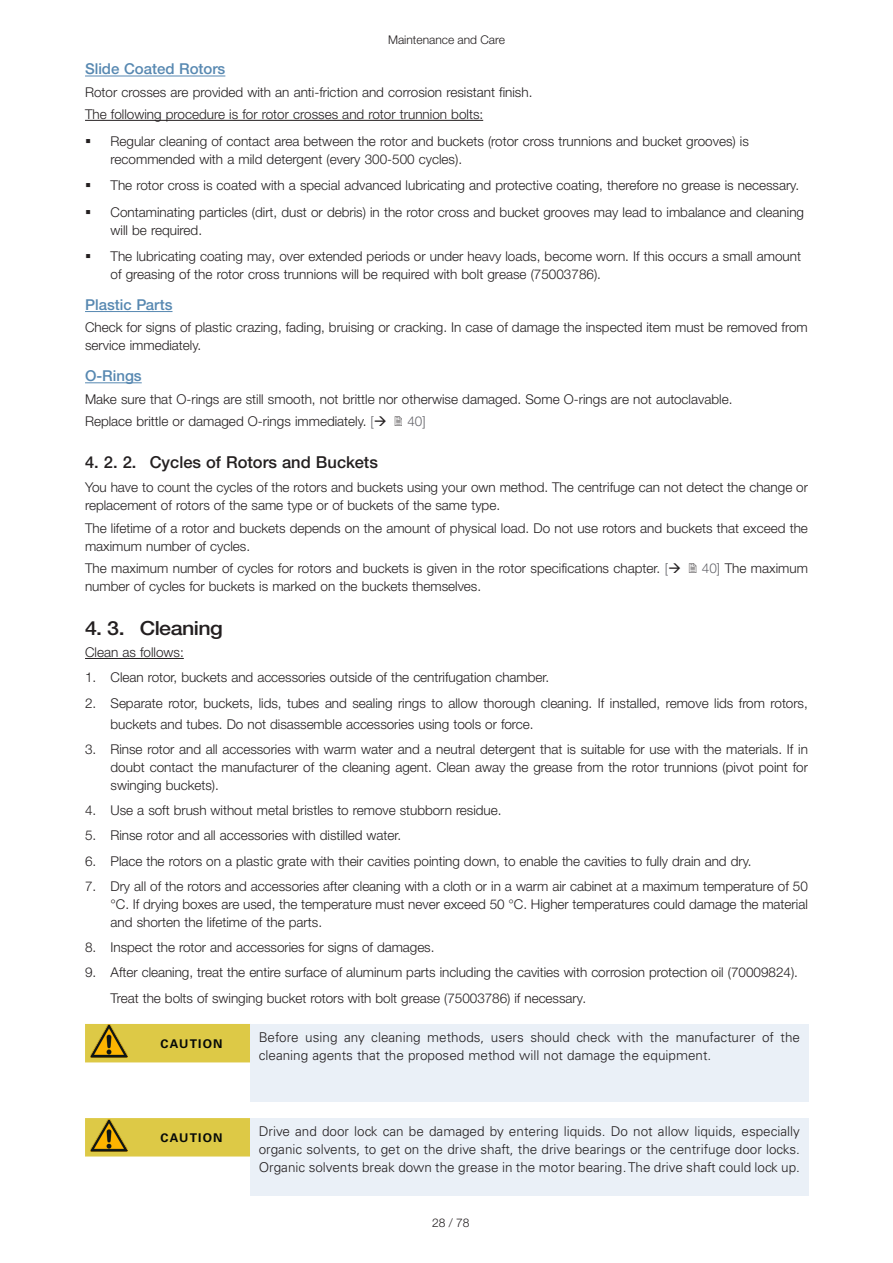
<style>
.page{position:relative;width:893px;height:1263px;background:#fff}
.page>*{position:absolute;margin:0;border:0;box-sizing:border-box;transform-origin:0 0}
.t1{font:500 19.5px "Helvetica Neue LT Std";letter-spacing:-.03em;color:#231f20;scale:1.1 1}
.t2{font:500 16.5px "Helvetica Neue LTW1 G";color:#231f20}
.t3{font:500 15px "Helvetica Neue LTW1 G";color:#5788b1}
.t4{font:300 13.5px/18px "Helvetica Neue LT Std";color:#231f20}
.t5{font:300 13.5px/18px "Univers LT Std";color:#231f20}
.t6{font:300 13.5px/18px "Helvetica Neue LTW1 G";color:#231f20}
.t7{font:300 13.5px "Helvetica Neue LT Std";color:#66666c}
.t8{font:300 12px "Helvetica Neue LT Std";color:#231f20}
.t9{font:700 12px "Univers LT Std";letter-spacing:.1em;color:#060a08}
.s1{color:#66666c}
</style>
<div class="page">
<hr style="left:85px;top:76px;width:140px;height:1px;background:#5788b1">
<hr style="left:85px;top:120px;width:398px;height:1px;background:#231f20">
<hr style="left:85px;top:311px;width:87px;height:1px;background:#5788b1">
<hr style="left:85px;top:382px;width:57px;height:1px;background:#5788b1">
<hr style="left:85px;top:658px;width:99px;height:1px;background:#231f20">
<div style="left:85px;top:1024px;width:165px;height:38px;background:#ddc946"></div>
<div style="left:250px;top:1024px;width:558px;height:77px;background:#eaf0f7"></div>
<div style="left:85px;top:1118px;width:165px;height:38px;background:#ddc946"></div>
<div style="left:250px;top:1118px;width:558px;height:77px;background:#eaf0f7"></div>
<img style="left:90px;top:1025px;width:38px;height:33px">
<img style="left:90px;top:1119px;width:38px;height:33px">
<p class="t8" style="left:388px;top:33px;width:118px">Maintenance and Care</p>
<p class="t3" style="left:85px;top:60px;width:142px">Slide Coated Rotors</p>
<p class="t4" style="left:85px;top:81px;width:449px;line-height:22.2px">Rotor crosses are provided with an anti-friction and corrosion resistant finish.<br>The following procedure is for rotor crosses and rotor trunnion bolts:</p>
<p class="t4" style="left:111px;top:131px;width:640px">Regular cleaning of contact area between the rotor and buckets (rotor cross trunnions and bucket grooves) is recommended with a mild detergent (every 300-500 cycles).</p>
<p class="t4" style="left:111px;top:172px;width:695px;line-height:26.5px">The rotor cross is coated with a special advanced lubricating and protective coating, therefore no grease is necessary.<br>Contaminating particles (dirt, dust or debris) in the rotor cross and bucket grooves may lead to imbalance and cleaning</p>
<p class="t4" style="left:111px;top:220px;width:93px">will be required.</p>
<p class="t6" style="left:111px;top:247px;width:692px">The lubricating coating may, over extended periods or under heavy loads, become worn. If this occurs a small amount of greasing of the rotor cross trunnions will be required with bolt grease (75003786).</p>
<p class="t3" style="left:85px;top:296px;width:89px">Plastic Parts</p>
<p class="t4" style="left:85px;top:318px;width:724px">Check for signs of plastic crazing, fading, bruising or cracking. In case of damage the inspected item must be removed from service immediately.</p>
<p class="t3" style="left:85px;top:367px;width:58px">O-Rings</p>
<p class="t6" style="left:85px;top:390px;width:649px">Make sure that O-rings are still smooth, not brittle nor otherwise damaged. Some O-rings are not autoclavable.</p>
<p class="t4" style="left:85px;top:412px;width:304px">Replace brittle or damaged O-rings immediately. <span class="s1">[</span>→</p>
<p class="t7" style="left:407px;top:413px;width:20px">40]</p>
<p class="t2" style="left:85px;top:452px;width:294px">4. 2. 2. Cycles of Rotors and Buckets</p>
<p class="t4" style="left:85px;top:478px;width:724px">You have to count the cycles of the rotors and buckets using your own method. The centrifuge can not detect the change or replacement of rotors of the same type or of buckets of the same type.</p>
<p class="t4" style="left:85px;top:518px;width:724px">The lifetime of a rotor and buckets depends on the amount of physical load. Do not use rotors and buckets that exceed the maximum number of cycles.</p>
<p class="t4" style="left:85px;top:559px;width:598px">The maximum number of cycles for rotors and buckets is given in the rotor specifications chapter. <span class="s1">[</span>→</p>
<p class="t4" style="left:702px;top:559px;width:107px"><span class="s1">40]</span> The maximum</p>
<p class="t4" style="left:85px;top:577px;width:398px">number of cycles for buckets is marked on the buckets themselves.</p>
<h1 class="t1" style="left:85px;top:616px;width:127px">4. 3. Cleaning</h1>
<p class="t4" style="left:85px;top:643px;width:100px">Clean as follows:</p>
<p class="t4" style="left:85px;top:668px;width:466px">1. Clean rotor, buckets and accessories outside of the centrifugation chamber.</p>
<p class="t4" style="left:111px;top:692px;width:699px;line-height:21px;text-indent:-26px">2. Separate rotor, buckets, lids, tubes and sealing rings to allow thorough cleaning. If installed, remove lids from rotors, buckets and tubes. Do not disassemble accessories using tools or force.</p>
<p class="t4" style="left:111px;top:740px;width:699px;text-align:justify;text-indent:-26px">3. Rinse rotor and all accessories with warm water and a neutral detergent that is suitable for use with the materials. If in doubt contact the manufacturer of the cleaning agent. Clean away the grease from the rotor trunnions (pivot point for swinging buckets).</p>
<p class="t4" style="left:85px;top:801px;width:418px">4. Use a soft brush without metal bristles to remove stubborn residue.</p>
<p class="t4" style="left:85px;top:826px;width:318px">5. Rinse rotor and all accessories with distilled water.</p>
<p class="t4" style="left:85px;top:851px;width:668px">6. Place the rotors on a plastic grate with their cavities pointing down, to enable the cavities to fully drain and dry.</p>
<p class="t4" style="left:111px;top:877px;width:699px;text-align:justify;text-indent:-26px">7. Dry all of the rotors and accessories after cleaning with a cloth or in a warm air cabinet at a maximum temperature of 50 °C. If drying boxes are used, the temperature must never exceed 50 °C. Higher temperatures could damage the material and shorten the lifetime of the parts.</p>
<p class="t4" style="left:85px;top:938px;width:351px">8. Inspect the rotor and accessories for signs of damages.</p>
<p class="t4" style="left:85px;top:963px;width:714px">9. After cleaning, treat the entire surface of aluminum parts including the cavities with corrosion protection oil (70009824).</p>
<p class="t6" style="left:111px;top:989px;width:477px">Treat the bolts of swinging bucket rotors with bolt grease (75003786) if necessary.</p>
<p class="t9" style="left:161px;top:1036px;width:64px">CAUTION</p>
<p class="t5" style="left:259px;top:1028px;width:543px">Before using any cleaning methods, users should check with the manufacturer of the cleaning agents that the proposed method will not damage the equipment.</p>
<p class="t9" style="left:161px;top:1130px;width:64px">CAUTION</p>
<p class="t5" style="left:259px;top:1122px;width:543px;text-align:justify">Drive and door lock can be damaged by entering liquids. Do not allow liquids, especially organic solvents, to get on the drive shaft, the drive bearings or the centrifuge door locks.<br>Organic solvents break down the grease in the motor bearing. The drive shaft could lock up.</p>
<p class="t8" style="left:432px;top:1215px;width:39px">28 / 78</p>
</div>
